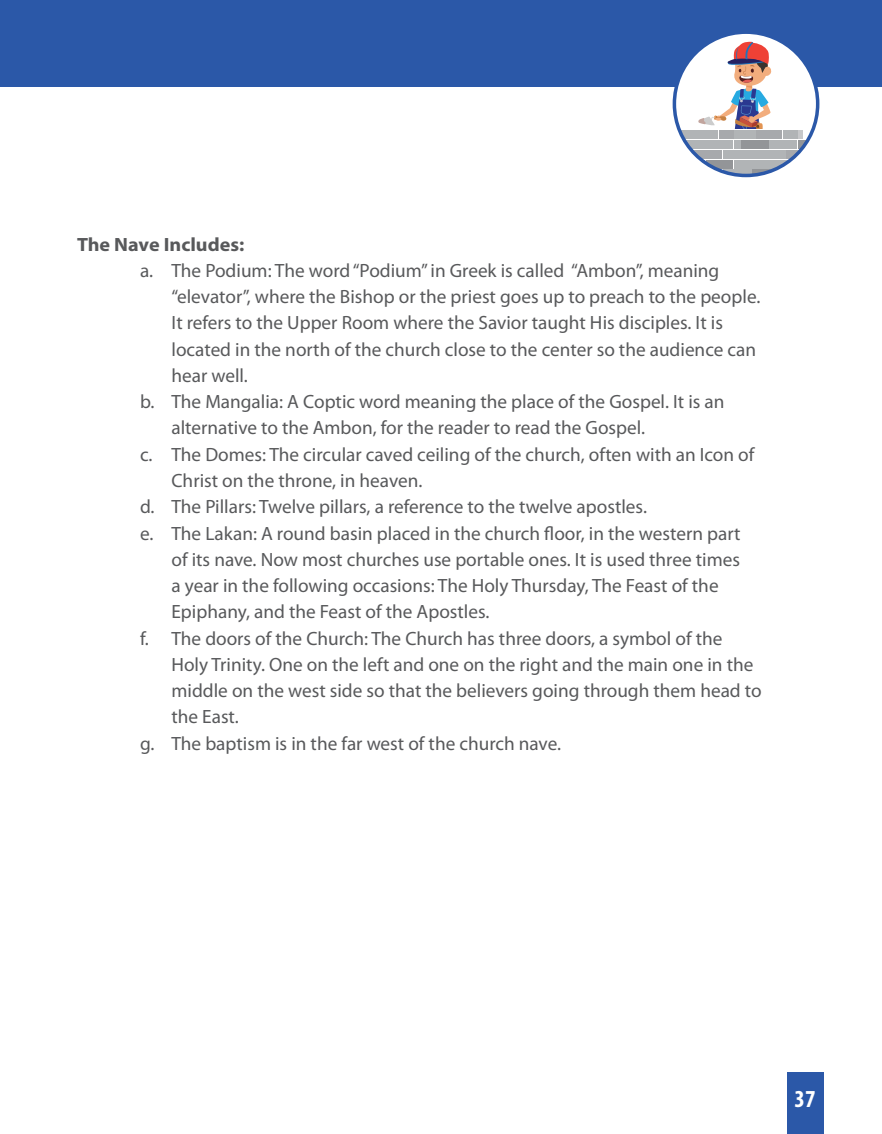
<style>
.page{position:relative;width:882px;height:1134px;background:#fff}
.page>*{position:absolute;margin:0;border:0;box-sizing:border-box;transform-origin:0 0}
.t1{font:700 condensed 24.5px "Myriad Pro";color:#fff}
.t2{font:19.25px "Myriad Pro";color:#58595b}
.t3{font:700 19.25px "Myriad Pro";color:#58595b;scale:1.05 1}
</style>
<div class="page">
<div style="left:0;top:0;width:882px;height:87px;background:#2b58a8"></div>
<div style="left:674px;top:32px;width:144px;height:143px;background:#fff;border-radius:50%"></div>
<svg style="left:681px;top:130px;width:134px;height:40px"></svg>
<svg style="left:689px;top:150px;width:2px;height:9px"></svg>
<div style="left:678px;top:160px;width:27px;height:8px;background:#fff"></div>
<div style="left:674px;top:150px;width:14px;height:9px;background:#fff"></div>
<svg style="left:681px;top:140px;width:10px;height:9px"></svg>
<svg style="left:677px;top:130px;width:14px;height:9px"></svg>
<svg style="left:691px;top:35px;width:87px;height:139px"></svg>
<div style="left:751px;top:170px;width:22px;height:5px;background:#939598"></div>
<svg style="left:723px;top:170px;width:27px;height:5px"></svg>
<svg style="left:691px;top:170px;width:31px;height:4px"></svg>
<div style="left:798px;top:160px;width:20px;height:8px;background:#fff"></div>
<svg style="left:770px;top:160px;width:27px;height:8px"></svg>
<svg style="left:787px;top:150px;width:27px;height:9px"></svg>
<svg style="left:798px;top:140px;width:17px;height:9px"></svg>
<div style="left:770px;top:140px;width:27px;height:9px;background:#b1b4b6"></div>
<div style="left:798px;top:130px;width:5px;height:9px;background:#c7c8ca"></div>
<div style="left:783px;top:130px;width:15px;height:9px;background:#b1b4b6"></div>
<div style="left:753px;top:150px;width:33px;height:9px;background:#b1b4b6"></div>
<div style="left:741px;top:140px;width:28px;height:9px;background:#939598"></div>
<div style="left:734px;top:130px;width:21px;height:9px;background:#b1b4b6"></div>
<div style="left:757px;top:130px;width:25px;height:9px;background:#a7a9ac"></div>
<svg style="left:762px;top:170px;width:16px;height:5px"></svg>
<div style="left:673px;top:30px;width:146px;height:147px;border:4px solid #2b58a8;border-radius:50%"></div>
<div style="left:787px;top:1072px;width:37px;height:62px;background:#2b58a8"></div>
<p class="t3" style="left:77px;top:232px;width:161px">The Nave Includes:</p>
<p class="t2" style="left:140px;top:259px;width:581px">a. The Podium: The word “Podium” in Greek is called “Ambon”, meaning</p>
<p class="t2" style="left:171px;top:285px;width:590px">“elevator”, where the Bishop or the priest goes up to preach to the people.</p>
<p class="t2" style="left:171px;top:311px;width:553px">It refers to the Upper Room where the Savior taught His disciples. It is</p>
<p class="t2" style="left:171px;top:337px;width:586px">located in the north of the church close to the center so the audience can</p>
<p class="t2" style="left:171px;top:364px;width:78px">hear well.</p>
<p class="t2" style="left:140px;top:390px;width:586px">b. The Mangalia: A Coptic word meaning the place of the Gospel. It is an</p>
<p class="t2" style="left:171px;top:416px;width:475px">alternative to the Ambon, for the reader to read the Gospel.</p>
<p class="t2" style="left:140px;top:442px;width:616px">c. The Domes: The circular caved ceiling of the church, often with an Icon of</p>
<p class="t2" style="left:171px;top:469px;width:252px">Christ on the throne, in heaven.</p>
<p class="t2" style="left:140px;top:495px;width:509px">d. The Pillars: Twelve pillars, a reference to the twelve apostles.</p>
<p class="t2" style="left:140px;top:521px;width:602px">e. The Lakan: A round basin placed in the church floor, in the western part</p>
<p class="t2" style="left:171px;top:547px;width:570px">of its nave. Now most churches use portable ones. It is used three times</p>
<p class="t2" style="left:171px;top:574px;width:549px">a year in the following occasions: The Holy Thursday, The Feast of the</p>
<p class="t2" style="left:171px;top:600px;width:319px">Epiphany, and the Feast of the Apostles.</p>
<p class="t2" style="left:140px;top:626px;width:584px">f. The doors of the Church: The Church has three doors, a symbol of the</p>
<p class="t2" style="left:171px;top:652px;width:583px">Holy Trinity. One on the left and one on the right and the main one in the</p>
<p class="t2" style="left:171px;top:679px;width:592px">middle on the west side so that the believers going through them head to</p>
<p class="t2" style="left:171px;top:705px;width:69px">the East.</p>
<p class="t2" style="left:140px;top:731px;width:423px">g. The baptism is in the far west of the church nave.</p>
<p class="t1" style="left:795px;top:1083px;width:22px">37</p>
</div>
